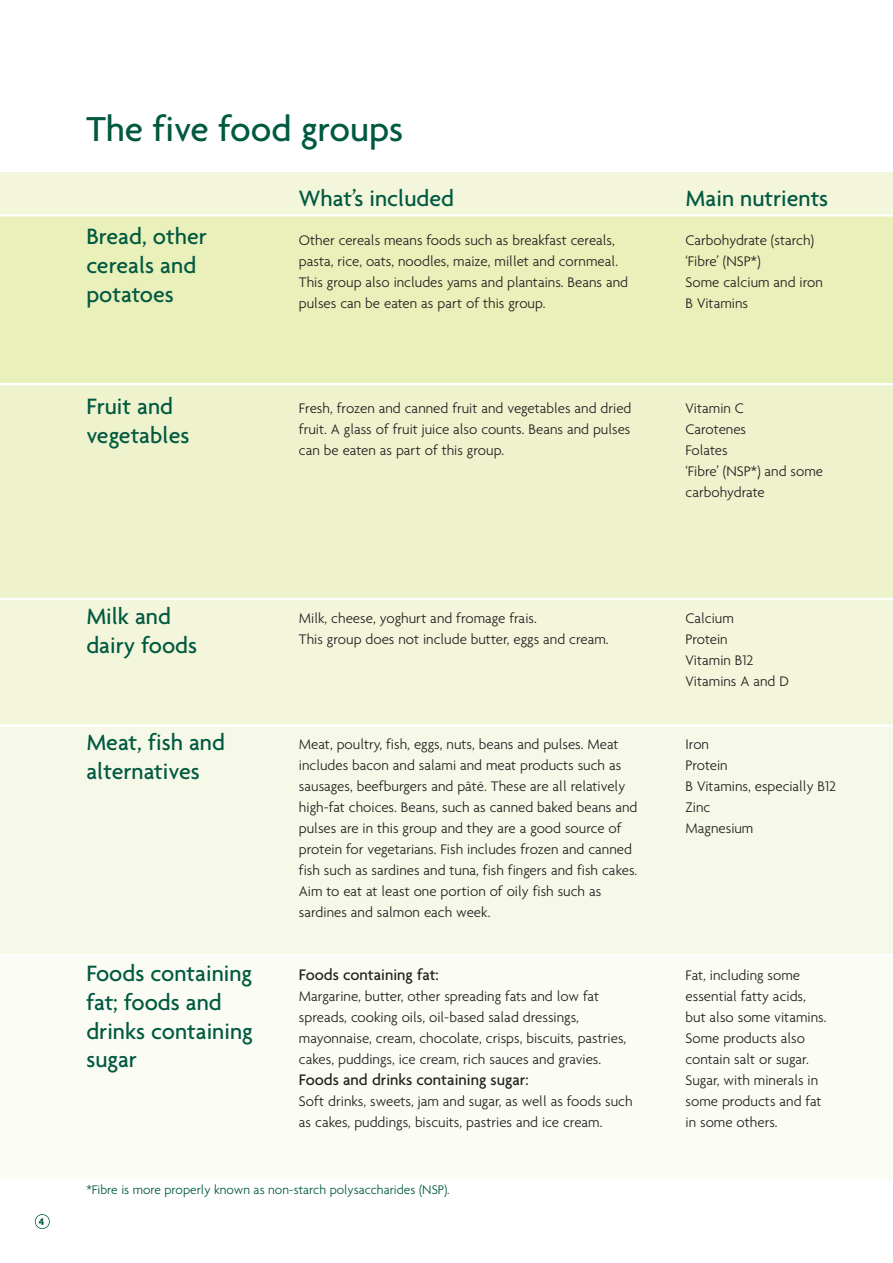
<style>
.page{position:relative;width:893px;height:1263px;background:#fff}
.page>*{position:absolute;margin:0;border:0;box-sizing:border-box;transform-origin:0 0}
.t1{font:500 37.5px "Agenda";color:#005940}
.t2{font:500 24px/28.8px "Agenda";color:#005940}
.t3{font:500 16.5px "Agenda";color:#231f20}
.t4{font:300 15px/21px "Agenda";color:#231f20}
.t5{font:300 13.5px "Agenda";color:#005940}
.t6{font:700 10.5px "Agenda";color:#005940}
</style>
<div class="page">
<div style="left:0;top:172px;width:893px;height:58px;background:#f3f6db"></div>
<div style="left:0;top:599px;width:893px;height:128px;background:#f3f6db"></div>
<div style="left:0;top:726px;width:893px;height:229px;background:#f6f9e8"></div>
<div style="left:0;top:353px;width:893px;height:245px;background:#eff3cd"></div>
<div style="left:0;top:215px;width:893px;height:168px;background:#e9f0b9"></div>
<div style="left:0;top:955px;width:893px;height:223px;background:#fbfdf5"></div>
<hr style="left:0;top:383px;width:893px;height:2px;background:#fff">
<hr style="left:0;top:214px;width:893px;height:2px;background:#fff">
<hr style="left:0;top:598px;width:893px;height:2px;background:#fff">
<hr style="left:0;top:724px;width:893px;height:3px;background:#fff">
<hr style="left:0;top:954px;width:893px;height:2px;background:#fff">
<div style="left:35px;top:1214px;width:15px;height:15px;border:2px solid #005940;border-radius:50%"></div>
<p class="t6" style="left:39px;top:1217px;width:7px">4</p>
<h1 class="t1" style="left:86px;top:114px;width:318px">The five food groups</h1>
<h2 class="t2" style="left:299px;top:186px;width:157px">What’s included</h2>
<h2 class="t2" style="left:686px;top:186px;width:144px">Main nutrients</h2>
<h2 class="t2" style="left:86px;top:224px;width:122px">Bread, other cereals and potatoes</h2>
<p class="t4" style="left:299px;top:231px;width:331px">Other cereals means foods such as breakfast cereals, pasta, rice, oats, noodles, maize, millet and cornmeal.<br>This group also includes yams and plantains. Beans and pulses can be eaten as part of this group.</p>
<p class="t4" style="left:686px;top:231px;width:139px">Carbohydrate (starch) ‘Fibre’ (NSP*)<br>Some calcium and iron<br>B Vitamins</p>
<h2 class="t2" style="left:86px;top:394px;width:105px">Fruit and vegetables</h2>
<p class="t4" style="left:299px;top:399px;width:334px;text-align:justify">Fresh, frozen and canned fruit and vegetables and dried fruit. A glass of fruit juice also counts. Beans and pulses can be eaten as part of this group.</p>
<p class="t4" style="left:686px;top:399px;width:139px">Vitamin C<br>Carotenes<br>Folates<br>‘Fibre’ (NSP*) and some carbohydrate</p>
<h2 class="t2" style="left:86px;top:604px;width:112px">Milk and dairy foods</h2>
<p class="t4" style="left:299px;top:609px;width:311px">Milk, cheese, yoghurt and fromage frais.<br>This group does not include butter, eggs and cream.</p>
<p class="t4" style="left:686px;top:609px;width:105px">Calcium<br>Protein<br>Vitamin B12<br>Vitamins A and D</p>
<h2 class="t2" style="left:86px;top:730px;width:140px">Meat, fish and alternatives</h2>
<p class="t4" style="left:299px;top:735px;width:340px">Meat, poultry, fish, eggs, nuts, beans and pulses. Meat includes bacon and salami and meat products such as sausages, beefburgers and pâté. These are all relatively high-fat choices. Beans, such as canned baked beans and pulses are in this group and they are a good source of protein for vegetarians. Fish includes frozen and canned fish such as sardines and tuna, fish fingers and fish cakes.<br>Aim to eat at least one portion of oily fish such as sardines and salmon each week.</p>
<p class="t4" style="left:686px;top:735px;width:152px">Iron<br>Protein<br>B Vitamins, especially B12<br>Zinc<br>Magnesium</p>
<h2 class="t2" style="left:86px;top:961px;width:168px">Foods containing fat; foods and drinks containing sugar</h2>
<p class="t3" style="left:299px;top:968px;width:141px">Foods containing fat:</p>
<p class="t4" style="left:299px;top:987px;width:329px">Margarine, butter, other spreading fats and low fat spreads, cooking oils, oil-based salad dressings, mayonnaise, cream, chocolate, crisps, biscuits, pastries, cakes, puddings, ice cream, rich sauces and gravies.</p>
<p class="t3" style="left:299px;top:1073px;width:231px">Foods and drinks containing sugar:</p>
<p class="t4" style="left:299px;top:1092px;width:335px">Soft drinks, sweets, jam and sugar, as well as foods such as cakes, puddings, biscuits, pastries and ice cream.</p>
<p class="t4" style="left:686px;top:966px;width:142px">Fat, including some essential fatty acids, but also some vitamins.<br>Some products also contain salt or sugar.<br>Sugar, with minerals in some products and fat in some others.</p>
<p class="t5" style="left:86px;top:1184px;width:365px">*Fibre is more properly known as non-starch polysaccharides (NSP).</p>
</div>
